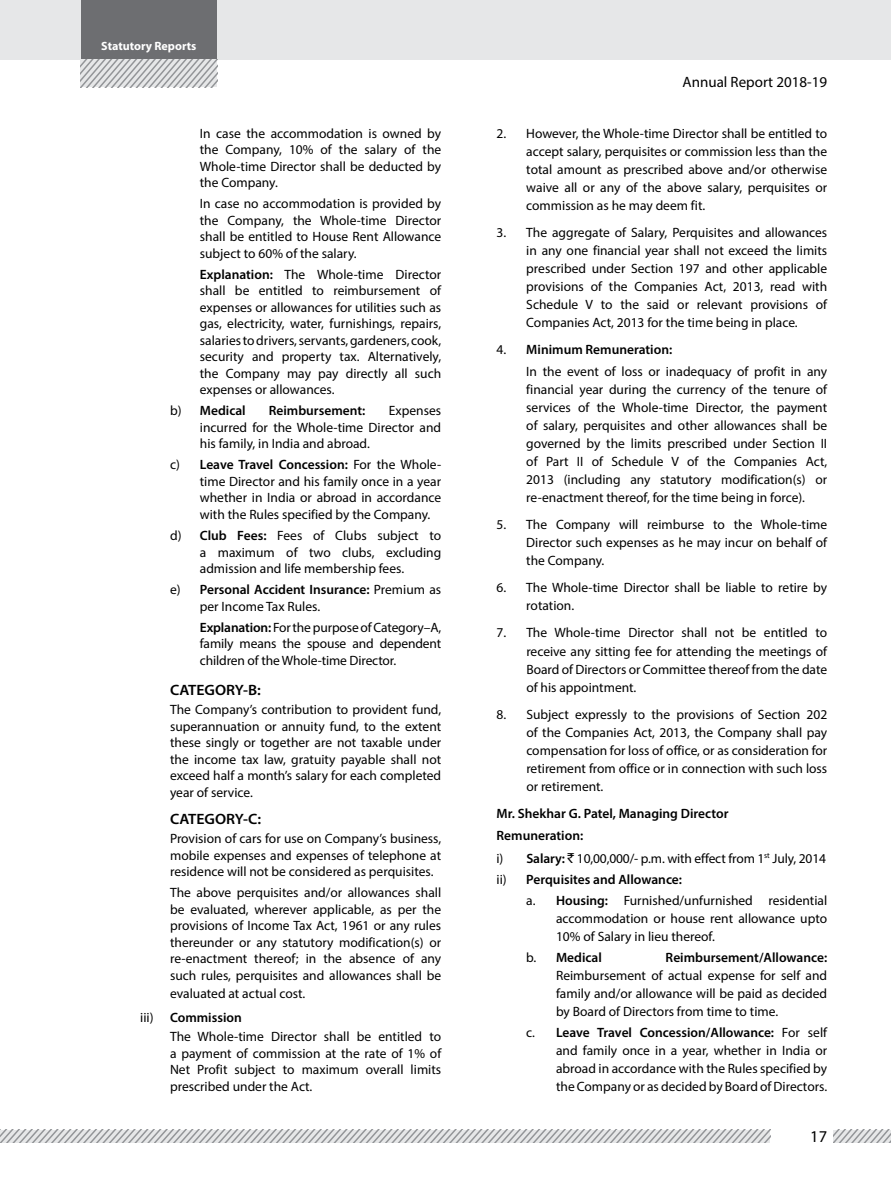
<style>
.page{position:relative;width:891px;height:1178px;background:#fff}
.page>*{position:absolute;margin:0;border:0;box-sizing:border-box;transform-origin:0 0}
.t1{font:16.5px "Myriad Pro";color:#000}
.t2{font:600 15px "Myriad Pro";color:#000;scale:1.05 1}
.t3{font:15px "Myriad Pro";color:#000}
.t4{font:13.5px/16.5px "Myriad Pro";color:#000;text-align:justify}
.t5{font:600 13.5px/22.5px "Myriad Pro";color:#000}
.t6{font:700 12px "Myriad Pro";color:#fff}
.s1{font-weight:600}
.s2{font-weight:400}
.s3{font-family:"Rupee Foradian";font-weight:400}
</style>
<div class="page">
<div style="left:81px;top:0;width:136px;height:87px;background:#6d6e71"></div>
<div style="left:217px;top:0;width:674px;height:60px;background:#e6e7e8"></div>
<div style="left:0;top:0;width:81px;height:60px;background:#e6e7e8"></div>
<svg style="left:81px;top:60px;width:136px;height:27px;background:#cbccce"></svg>
<svg style="left:833px;top:1129px;width:58px;height:12px"></svg>
<svg style="left:0;top:1129px;width:770px;height:12px;background:#cdced0"></svg>
<p class="t6" style="left:101px;top:38px;width:97px">Statutory Reports</p>
<p class="t4" style="left:200px;top:125px;width:243px">In case the accommodation is owned by the Company, 10% of the salary of the Whole-time Director shall be deducted by the Company.</p>
<p class="t4" style="left:200px;top:195px;width:243px">In case no accommodation is provided by the Company, the Whole-time Director shall be entitled to House Rent Allowance subject to 60% of the salary.</p>
<p class="t4" style="left:200px;top:266px;width:243px"><span class="s1">Explanation:</span> The Whole-time Director shall be entitled to reimbursement of expenses or allowances for utilities such as gas, electricity, water, furnishings, repairs, salaries to drivers, servants, gardeners, cook, security and property tax. Alternatively, the Company may pay directly all such expenses or allowances.</p>
<p class="t5" style="left:170px;top:399px;width:77px"><span class="s2">b)</span> Medical</p>
<p class="t5" style="left:269px;top:399px;width:98px">Reimbursement:</p>
<p class="t4" style="left:200px;top:402px;width:243px;text-indent:189px">Expenses incurred for the Whole-time Director and his family, in India and abroad.</p>
<p class="t4" style="left:200px;top:456px;width:243px;text-indent:-30px">c) <span class="s1">Leave Travel Concession:</span> For the Whole&shy;time Director and his family once in a year whether in India or abroad in accordance with the Rules specified by the Company.</p>
<p class="t4" style="left:200px;top:527px;width:243px;text-indent:-30px">d) <span class="s1">Club Fees:</span> Fees of Clubs subject to a maximum of two clubs, excluding admission and life membership fees.</p>
<p class="t4" style="left:200px;top:581px;width:243px;text-indent:-30px">e) <span class="s1">Personal Accident Insurance:</span> Premium as per Income Tax Rules.</p>
<p class="t4" style="left:200px;top:618px;width:243px"><span class="s1">Explanation:</span> For the purpose of Category–A, family means the spouse and dependent children of the Whole-time Director.</p>
<p class="t2" style="left:170px;top:680px;width:88px">CATEGORY-B:</p>
<p class="t4" style="left:170px;top:701px;width:273px">The Company’s contribution to provident fund, superannuation or annuity fund, to the extent these singly or together are not taxable under the income tax law, gratuity payable shall not exceed half a month’s salary for each completed year of service.</p>
<p class="t2" style="left:170px;top:809px;width:88px">CATEGORY-C:</p>
<p class="t4" style="left:170px;top:830px;width:273px">Provision of cars for use on Company’s business, mobile expenses and expenses of telephone at residence will not be considered as perquisites.</p>
<p class="t4" style="left:170px;top:884px;width:273px">The above perquisites and/or allowances shall be evaluated, wherever applicable, as per the provisions of Income Tax Act, 1961 or any rules thereunder or any statutory modification(s) or re-enactment thereof; in the absence of any such rules, perquisites and allowances shall be</p>
<p class="t4" style="left:140px;top:980px;width:167px;line-height:24px;text-indent:30px">evaluated at actual cost. iii) <span class="s1">Commission</span></p>
<p class="t4" style="left:170px;top:1028px;width:273px">The Whole-time Director shall be entitled to a payment of commission at the rate of 1% of Net Profit subject to maximum overall limits prescribed under the Act.</p>
<p class="t3" style="left:683px;top:73px;width:146px">Annual Report 2018-19</p>
<p class="t4" style="left:526px;top:124px;width:302px;line-height:18px;text-indent:-30px">2. However, the Whole-time Director shall be entitled to accept salary, perquisites or commission less than the total amount as prescribed above and/or otherwise waive all or any of the above salary, perquisites or commission as he may deem fit.</p>
<p class="t4" style="left:526px;top:223px;width:302px;line-height:18px;text-indent:-30px">3. The aggregate of Salary, Perquisites and allowances in any one financial year shall not exceed the limits prescribed under Section 197 and other applicable provisions of the Companies Act, 2013, read with Schedule V to the said or relevant provisions of Companies Act, 2013 for the time being in place.</p>
<p class="t4" style="left:526px;top:338px;width:302px;line-height:22.5px;text-indent:-30px">4. <span class="s1">Minimum Remuneration:<br></span>In the event of loss or inadequacy of profit in any</p>
<p class="t4" style="left:526px;top:380px;width:302px;line-height:18px">financial year during the currency of the tenure of services of the Whole-time Director, the payment of salary, perquisites and other allowances shall be governed by the limits prescribed under Section II of Part II of Schedule V of the Companies Act, 2013 (including any statutory modification(s) or re-enactment thereof, for the time being in force).</p>
<p class="t4" style="left:526px;top:515px;width:302px;line-height:18px;text-indent:-30px">5. The Company will reimburse to the Whole-time Director such expenses as he may incur on behalf of the Company.</p>
<p class="t4" style="left:526px;top:578px;width:302px;line-height:18px;text-indent:-30px">6. The Whole-time Director shall be liable to retire by rotation.</p>
<p class="t4" style="left:526px;top:623px;width:302px;line-height:18px;text-indent:-30px">7. The Whole-time Director shall not be entitled to receive any sitting fee for attending the meetings of Board of Directors or Committee thereof from the date of his appointment.</p>
<p class="t4" style="left:526px;top:704px;width:302px;line-height:18px;text-indent:-30px">8. Subject expressly to the provisions of Section 202 of the Companies Act, 2013, the Company shall pay compensation for loss of office, or as consideration for retirement from office or in connection with such loss or retirement.</p>
<p class="t5" style="left:497px;top:801px;width:331px">Mr. Shekhar G. Patel, Managing Director<br>Remuneration:<br><span class="s2">i)</span> Salary: <span class="s3">`</span> <span class="s2">10,00,000/- p.m. with effect from 1</span><sup>st</sup> <span class="s2">July, 2014</span></p>
<p class="t4" style="left:526px;top:868px;width:302px;line-height:21px;text-indent:-30px">ii) <span class="s1">Perquisites and Allowance:<br></span>a. <span class="s1">Housing:</span> Furnished/unfurnished residential</p>
<p class="t4" style="left:556px;top:908px;width:273px;line-height:18px">accommodation or house rent allowance upto<br>10% of Salary in lieu thereof.</p>
<p class="t5" style="left:526px;top:945px;width:77px"><span class="s2">b.</span> Medical</p>
<p class="t5" style="left:666px;top:945px;width:163px">Reimbursement/Allowance:</p>
<p class="t4" style="left:556px;top:965px;width:273px;line-height:18px">Reimbursement of actual expense for self and family and/or allowance will be paid as decided by Board of Directors from time to time.</p>
<p class="t4" style="left:556px;top:1022px;width:273px;line-height:18px;text-indent:-30px">c. <span class="s1">Leave Travel Concession/Allowance:</span> For self and family once in a year, whether in India or abroad in accordance with the Rules specified by the Company or as decided by Board of Directors.</p>
<p class="t1" style="left:810px;top:1126px;width:18px">17</p>
</div>
